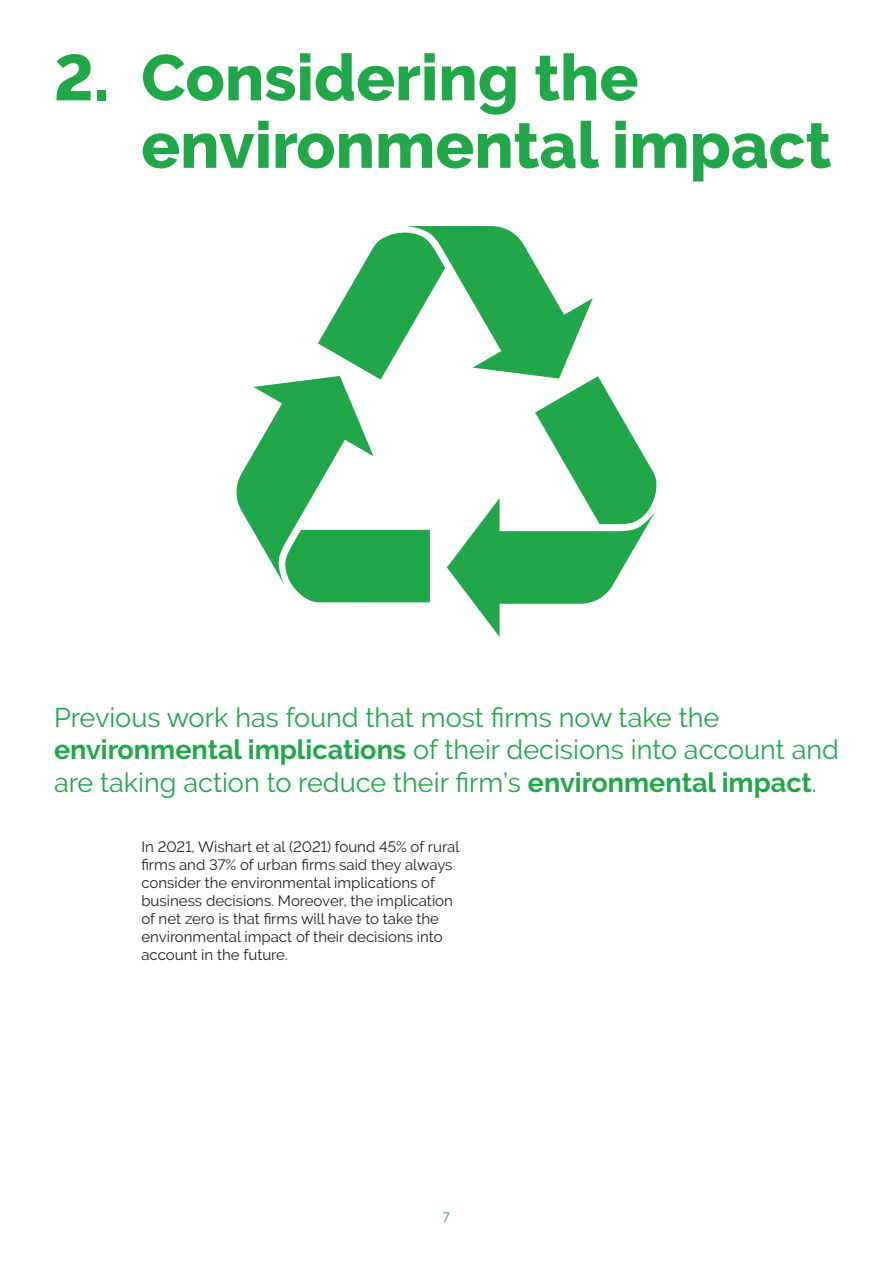
<style>
.page{position:relative;width:893px;height:1263px;background:#fff}
.page>*{position:absolute;margin:0;border:0;box-sizing:border-box;transform-origin:0 0}
.t1{font:800 64.5px/67.5px "Derailed";color:#21a74a}
.t2{font:27px/32.4px "Derailed";color:#21a74a}
.t3{font:15px/18px "Derailed";color:#231f20}
.t4{font:13.5px "Derailed";color:#21a74a}
.s1{font-weight:700}
</style>
<div class="page">
<svg style="left:473px;top:376px;width:184px;height:261px"></svg>
<svg style="left:236px;top:226px;width:357px;height:376px"></svg>
<p class="t1" style="left:141px;top:44px;width:692px;text-indent:-87px">2. Considering the environmental impact</p>
<p class="t2" style="left:54px;top:701px;width:786px">Previous work has found that most firms now take the <span class="s1">environmental implications</span> of their decisions into account and are taking action to reduce their firm’s <span class="s1">environmental impact</span>.</p>
<p class="t3" style="left:141px;top:838px;width:320px">In 2021, Wishart et al (2021) found 45% of rural firms and 37% of urban firms said they always consider the environmental implications of business decisions. Moreover, the implication of net zero is that firms will have to take the environmental impact of their decisions into account in the future.</p>
<p class="t4" style="left:443px;top:1209px;width:9px">7</p>
</div>
